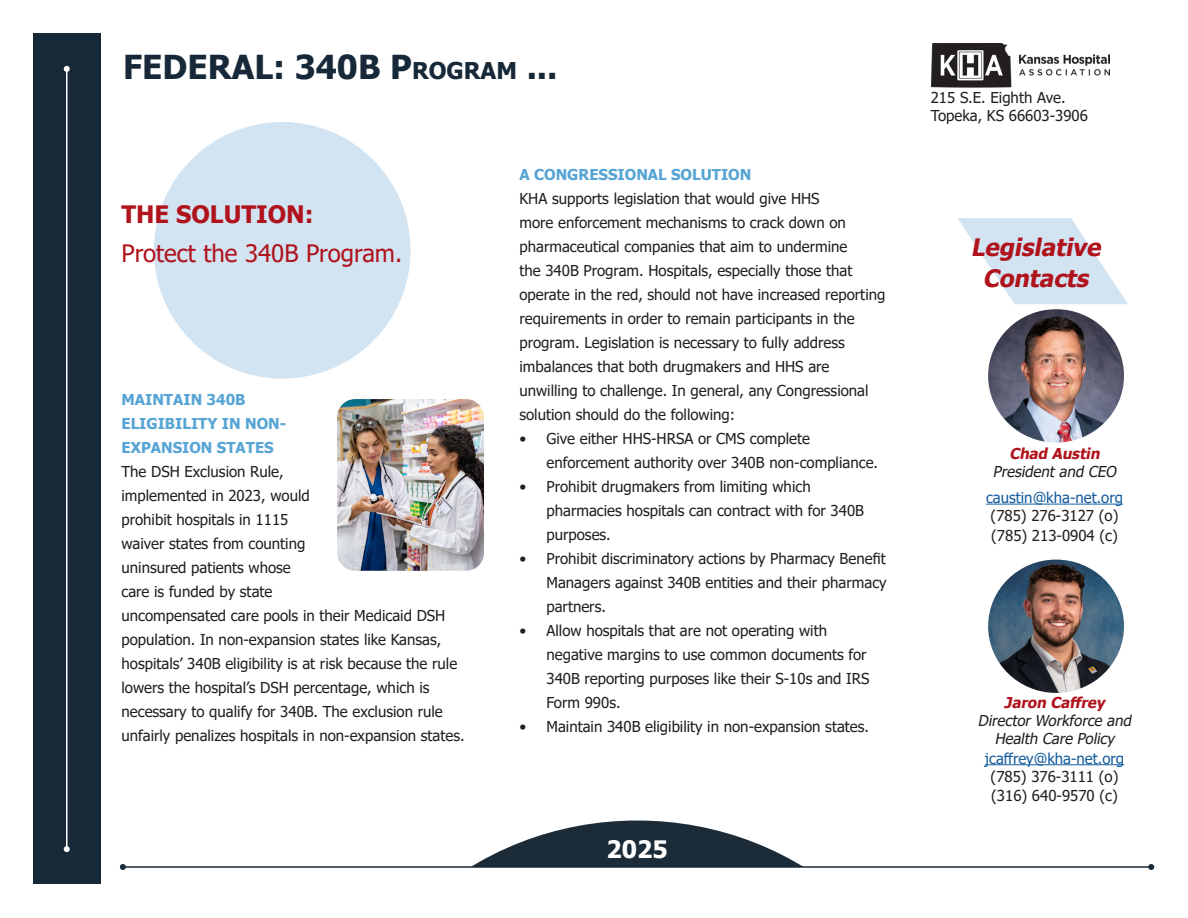
<style>
.page{position:relative;width:1188px;height:918px;background:#fff}
.page>*{position:absolute;margin:0;border:0;box-sizing:border-box;transform-origin:0 0}
.t1{font:700 33px "Tahoma";color:#172938}
.t2{font:24px "Tahoma";color:#b0131c}
.t3{font:italic 700 24px "Tahoma";color:#b0131c}
.t4{font:700 24px "Tahoma";color:#b0131c}
.t5{font:700 24px "Tahoma";color:#fff}
.t6{font:15px/24px "Tahoma";color:#231f20}
.t7{font:700 15px/24px "Tahoma";color:#58a5d5}
.t8{font:italic 15px/18px "Tahoma";color:#231f20;text-align:center}
.t9{font:15px "Tahoma";color:#175d9e}
.t10{font:italic 700 15px "Tahoma";color:#b0131c}
.s1{font-size:23.1px}
</style>
<div class="page">
<div style="left:154px;top:122px;width:257px;height:257px;background:#d2e3f2;border-radius:50%"></div>
<img style="left:931px;top:44px;width:178px;height:43px">
<svg style="left:958px;top:218px;width:170px;height:86px"></svg>
<hr style="left:986px;top:504px;width:137px;height:1px;background:#175d9e">
<img style="left:988px;top:309px;width:136px;height:134px">
<hr style="left:985px;top:764px;width:139px;height:1px;background:#175d9e">
<img style="left:988px;top:560px;width:136px;height:133px">
<div style="left:33px;top:34px;width:67px;height:850px;background:#172938"></div>
<hr style="left:66px;top:69px;width:2px;height:780px;background:#fff">
<svg style="left:64px;top:66px;width:6px;height:6px"></svg>
<svg style="left:64px;top:846px;width:6px;height:6px"></svg>
<svg style="left:472px;top:820px;width:330px;height:46px;fill:#1c2b38"></svg>
<hr style="left:123px;top:866px;width:1028px;height:2px;background:#1c2b38">
<svg style="left:120px;top:864px;width:6px;height:6px"></svg>
<svg style="left:1148px;top:864px;width:6px;height:6px"></svg>
<img style="left:337px;top:399px;width:147px;height:172px">
<p class="t1" style="left:123px;top:44px;width:23px">FEDERAL</p>
<p class="t1" style="left:273px;top:44px;width:286px">: 340B P<span class="s1">ROGRAM</span> ...</p>
<p class="t4" style="left:122px;top:198px;width:193px">THE SOLUTION:</p>
<p class="t2" style="left:122px;top:238px;width:282px">Protect the 340B Program.</p>
<p class="t7" style="left:122px;top:388px;width:166px">MAINTAIN 340B<br>ELIGIBILITY IN NON-<br>EXPANSION STATES</p>
<p class="t6" style="left:122px;top:460px;width:345px">The DSH Exclusion Rule,<br>implemented in 2023, would<br>prohibit hospitals in 1115<br>waiver states from counting<br>uninsured patients whose<br>care is funded by state<br>uncompensated care pools in their Medicaid DSH population. In non-expansion states like Kansas, hospitals’ 340B eligibility is at risk because the rule lowers the hospital’s DSH percentage, which is necessary to qualify for 340B. The exclusion rule unfairly penalizes hospitals in non-expansion states.</p>
<p class="t7" style="left:519px;top:163px;width:233px">A CONGRESSIONAL SOLUTION</p>
<p class="t6" style="left:519px;top:188px;width:367px">KHA supports legislation that would give HHS<br>more enforcement mechanisms to crack down on pharmaceutical companies that aim to undermine<br>the 340B Program. Hospitals, especially those that operate in the red, should not have increased reporting requirements in order to remain participants in the program. Legislation is necessary to fully address imbalances that both drugmakers and HHS are unwilling to challenge. In general, any Congressional solution should do the following:</p>
<p class="t6" style="left:546px;top:428px;width:333px;text-indent:-27px">• Give either HHS-HRSA or CMS complete enforcement authority over 340B non-compliance.</p>
<p class="t6" style="left:546px;top:476px;width:319px;text-indent:-27px">• Prohibit drugmakers from limiting which pharmacies hospitals can contract with for 340B purposes.</p>
<p class="t6" style="left:546px;top:548px;width:342px;text-align:justify;text-indent:-27px">• Prohibit discriminatory actions by Pharmacy Benefit Managers against 340B entities and their pharmacy partners.</p>
<p class="t6" style="left:546px;top:620px;width:325px;text-indent:-27px">• Allow hospitals that are not operating with negative margins to use common documents for 340B reporting purposes like their S-10s and IRS Form 990s.</p>
<p class="t6" style="left:519px;top:716px;width:351px">• Maintain 340B eligibility in non-expansion states.</p>
<p class="t5" style="left:607px;top:832px;width:63px">2025</p>
<p class="t6" style="left:931px;top:86px;width:136px">215 S.E. Eighth Ave.</p>
<p class="t6" style="left:931px;top:104px;width:159px">Topeka, KS 66603-3906</p>
<p class="t3" style="left:971px;top:230px;width:137px">Legislative</p>
<p class="t3" style="left:983px;top:262px;width:113px">Contacts</p>
<p class="t10" style="left:1009px;top:443px;width:96px">Chad Austin</p>
<p class="t8" style="left:993px;top:464px;width:128px">Presidentand CEO</p>
<p class="t9" style="left:986px;top:487px;width:139px">caustin@kha-net.org</p>
<p class="t6" style="left:991px;top:504px;width:129px">(785) 276-3127 (o)</p>
<p class="t6" style="left:991px;top:524px;width:128px">(785) 213-0904 (c)</p>
<p class="t10" style="left:1004px;top:692px;width:106px">Jaron Caffrey</p>
<p class="t8" style="left:978px;top:712px;width:158px">DirectorWorkforce and<br>Health Care Policy</p>
<p class="t9" style="left:985px;top:748px;width:141px">jcaffrey@kha-net.org</p>
<p class="t6" style="left:991px;top:765px;width:129px">(785) 376-3111 (o)</p>
<p class="t6" style="left:991px;top:785px;width:128px">(316) 640-9570 (c)</p>
</div>
